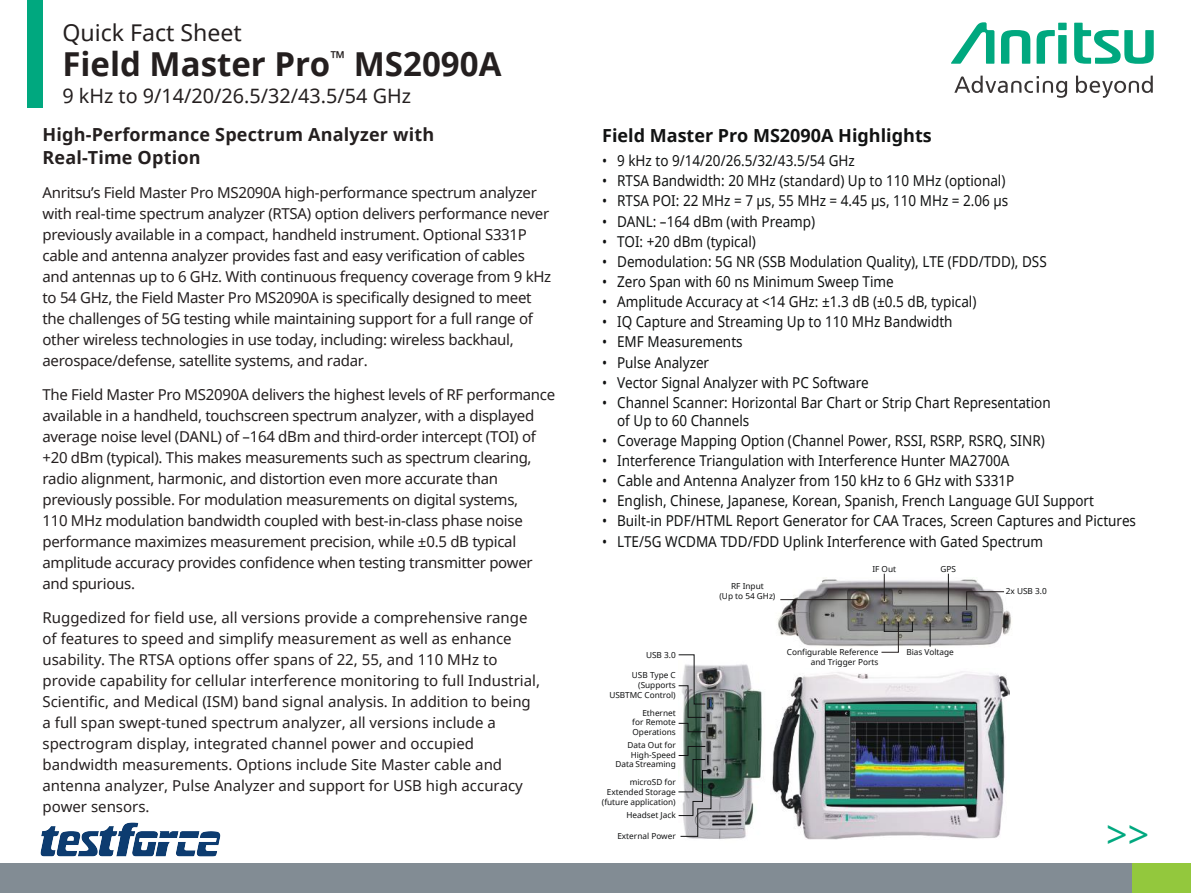
<style>
.page{position:relative;width:1191px;height:893px;background:#fff}
.page>*{position:absolute;margin:0;border:0;box-sizing:border-box;transform-origin:0 0}
.t1{font:37.5px "Noto Sans";color:#00a87f}
.t2{font:700 33px "Noto Sans";color:#241f1f}
.t3{font:23.1px "Noto Sans";color:#241f1f}
.t4{font:19.8px "Noto Sans";color:#241f1f}
.t5{font:700 18px/23.4px "Noto Sans";letter-spacing:.01em;color:#241f1f}
.t6{font:700 18px "Noto Sans";color:#111212}
.t7{font:15px/21px "Noto Sans";letter-spacing:-.02em;color:#241f1f}
.t8{font:15px/18px "Noto Sans";color:#111212;scale:.9 1}
.t9{font:15px/21px "Noto Sans";color:#241f1f}
.t10{font:8.25px/9.8px "Noto Sans";color:#111213;text-align:right}
</style>
<div class="page">
<div style="left:27px;top:0;width:15px;height:108px;background:#00a87f"></div>
<svg style="left:951px;top:22px;width:202px;height:42px"></svg>
<svg style="left:1076px;top:76px;width:76px;height:22px"></svg>
<svg style="left:954px;top:76px;width:113px;height:22px"></svg>
<div style="left:1042px;top:863px;width:149px;height:30px;background:#93c83d"></div>
<div style="left:0;top:863px;width:1131px;height:30px;background:#828c94"></div>
<img style="left:683px;top:664px;width:79px;height:175px">
<img style="left:772px;top:671px;width:237px;height:168px">
<img style="left:777px;top:578px;width:235px;height:69px">
<svg style="left:929px;top:623px;width:1px;height:24px"></svg>
<svg style="left:678px;top:654px;width:28px;height:79px"></svg>
<svg style="left:883px;top:574px;width:1px;height:27px"></svg>
<hr style="left:948px;top:574px;width:1px;height:40px;background:#111213">
<svg style="left:880px;top:622px;width:33px;height:31px"></svg>
<hr style="left:780px;top:599px;width:78px;height:1px;background:#241f1f">
<svg style="left:965px;top:591px;width:40px;height:20px"></svg>
<svg style="left:678px;top:745px;width:34px;height:92px;background:#909897"></svg>
<img style="left:40px;top:822px;width:181px;height:35px">
<h3 class="t3" style="left:62px;top:17px;width:181px">Quick Fact Sheet</h3>
<h2 class="t2" style="left:62px;top:40px;width:440px">Field Master Pro<sup>™</sup> MS2090A</h2>
<h3 class="t4" style="left:62px;top:82px;width:350px">9 kHz to 9/14/20/26.5/32/43.5/54 GHz</h3>
<p class="t5" style="left:43px;top:122px;width:393px">High-Performance Spectrum Analyzer with<br>Real-Time Option</p>
<p class="t7" style="left:43px;top:182px;width:510px">Anritsu’s Field Master Pro MS2090A high-performance spectrum analyzer with real-time spectrum analyzer (RTSA) option delivers performance never previously available in a compact, handheld instrument. Optional S331P cable and antenna analyzer provides fast and easy verification of cables and antennas up to 6 GHz. With continuous frequency coverage from 9 kHz to 54 GHz, the Field Master Pro MS2090A is specifically designed to meet the challenges of 5G testing while maintaining support for a full range of other wireless technologies in use today, including: wireless backhaul, aerospace/defense, satellite systems, and radar.</p>
<p class="t7" style="left:43px;top:383px;width:514px">The Field Master Pro MS2090A delivers the highest levels of RF performance available in a handheld, touchscreen spectrum analyzer, with a displayed average noise level (DANL) of –164 dBm and third-order intercept (TOI) of +20 dBm (typical). This makes measurements such as spectrum clearing, radio alignment, harmonic, and distortion even more accurate than previously possible. For modulation measurements on digital systems,<br>110 MHz modulation bandwidth coupled with best-in-class phase noise performance maximizes measurement precision, while ±0.5 dB typical amplitude accuracy provides confidence when testing transmitter power and spurious.</p>
<p class="t9" style="left:43px;top:606px;width:499px">Ruggedized for field use, all versions provide a comprehensive range of features to speed and simplify measurement as well as enhance usability. The RTSA options offer spans of 22, 55, and 110 MHz to provide capability for cellular interference monitoring to full Industrial, Scientific, and Medical (ISM) band signal analysis. In addition to being a full span swept-tuned spectrum analyzer, all versions include a spectrogram display, integrated channel power and occupied bandwidth measurements. Options include Site Master cable and antenna analyzer, Pulse Analyzer and support for USB high accuracy power sensors.</p>
<p class="t6" style="left:602px;top:123px;width:331px">Field Master Pro MS2090A Highlights</p>
<p class="t8" style="left:602px;top:151px;width:282px">• 9 kHz to 9/14/20/26.5/32/43.5/54 GHz</p>
<p class="t8" style="left:602px;top:172px;width:449px">• RTSA Bandwidth: 20 MHz (standard) Up to 110 MHz (optional)</p>
<p class="t8" style="left:602px;top:192px;width:453px">• RTSA POI: 22 MHz = 7 μs, 55 MHz = 4.45 μs, 110 MHz = 2.06 μs</p>
<p class="t8" style="left:602px;top:212px;width:238px">• DANL: –164 dBm (with Preamp)</p>
<p class="t8" style="left:602px;top:232px;width:172px">• TOI: +20 dBm (typical)</p>
<p class="t8" style="left:602px;top:252px;width:495px">• Demodulation: 5G NR (SSB Modulation Quality), LTE (FDD/TDD), DSS</p>
<p class="t8" style="left:602px;top:272px;width:325px">• Zero Span with 60 ns Minimum Sweep Time</p>
<p class="t8" style="left:602px;top:292px;width:417px">• Amplitude Accuracy at &lt;14 GHz: ±1.3 dB (±0.5 dB, typical)</p>
<p class="t8" style="left:602px;top:312px;width:391px">• IQ Capture and Streaming Up to 110 MHz Bandwidth</p>
<p class="t8" style="left:602px;top:333px;width:157px">• EMF Measurements</p>
<p class="t8" style="left:602px;top:353px;width:120px">• Pulse Analyzer</p>
<p class="t8" style="left:602px;top:373px;width:298px">• Vector Signal Analyzer with PC Software</p>
<p class="t8" style="left:617px;top:393px;width:483px;text-indent:-15px">• Channel Scanner: Horizontal Bar Chart or Strip Chart Representation of Up to 60 Channels</p>
<p class="t8" style="left:602px;top:431px;width:493px">• Coverage Mapping Option (Channel Power, RSSI, RSRP, RSRQ, SINR)</p>
<p class="t8" style="left:602px;top:451px;width:454px">• Interference Triangulation with Interference Hunter MA2700A</p>
<p class="t8" style="left:602px;top:471px;width:459px">• Cable and Antenna Analyzer from 150 kHz to 6 GHz with S331P</p>
<p class="t8" style="left:602px;top:491px;width:548px">• English, Chinese, Japanese, Korean, Spanish, French Language GUI Support</p>
<p class="t8" style="left:602px;top:512px;width:594px">• Built-in PDF/HTML Report Generator for CAA Traces, Screen Captures and Pictures</p>
<p class="t8" style="left:602px;top:532px;width:491px">• LTE/5G WCDMA TDD/FDD Uplink Interference with Gated Spectrum</p>
<p class="t10" style="left:719px;top:581px;width:57px;text-align:center">RF Input<br>(Up to 54 GHz)</p>
<p class="t10" style="left:872px;top:564px;width:25px">IF Out</p>
<p class="t10" style="left:940px;top:564px;width:17px">GPS</p>
<p class="t10" style="left:1005px;top:586px;width:42px">2x USB 3.0</p>
<p class="t10" style="left:646px;top:650px;width:31px">USB 3.0</p>
<p class="t10" style="left:609px;top:670px;width:68px">USB Type C (Supports<br>USBTMC Control)</p>
<p class="t10" style="left:632px;top:707px;width:45px;text-align:justify;text-indent:10px">Ethernet for Remote Operations</p>
<p class="t10" style="left:615px;top:740px;width:62px">Data Out for<br>High-Speed<br>Data Streaming</p>
<p class="t10" style="left:602px;top:777px;width:75px">microSD for<br>Extended Storage (future application)</p>
<p class="t10" style="left:626px;top:810px;width:51px">Headset Jack</p>
<p class="t10" style="left:617px;top:831px;width:60px">External Power</p>
<p class="t10" style="left:787px;top:647px;width:93px">Configurable Reference</p>
<p class="t10" style="left:906px;top:647px;width:49px">Bias Voltage</p>
<p class="t10" style="left:810px;top:657px;width:69px">and Trigger Ports</p>
<h1 class="t1" style="left:1106px;top:809px;width:44px">&gt;&gt;</h1>
</div>
